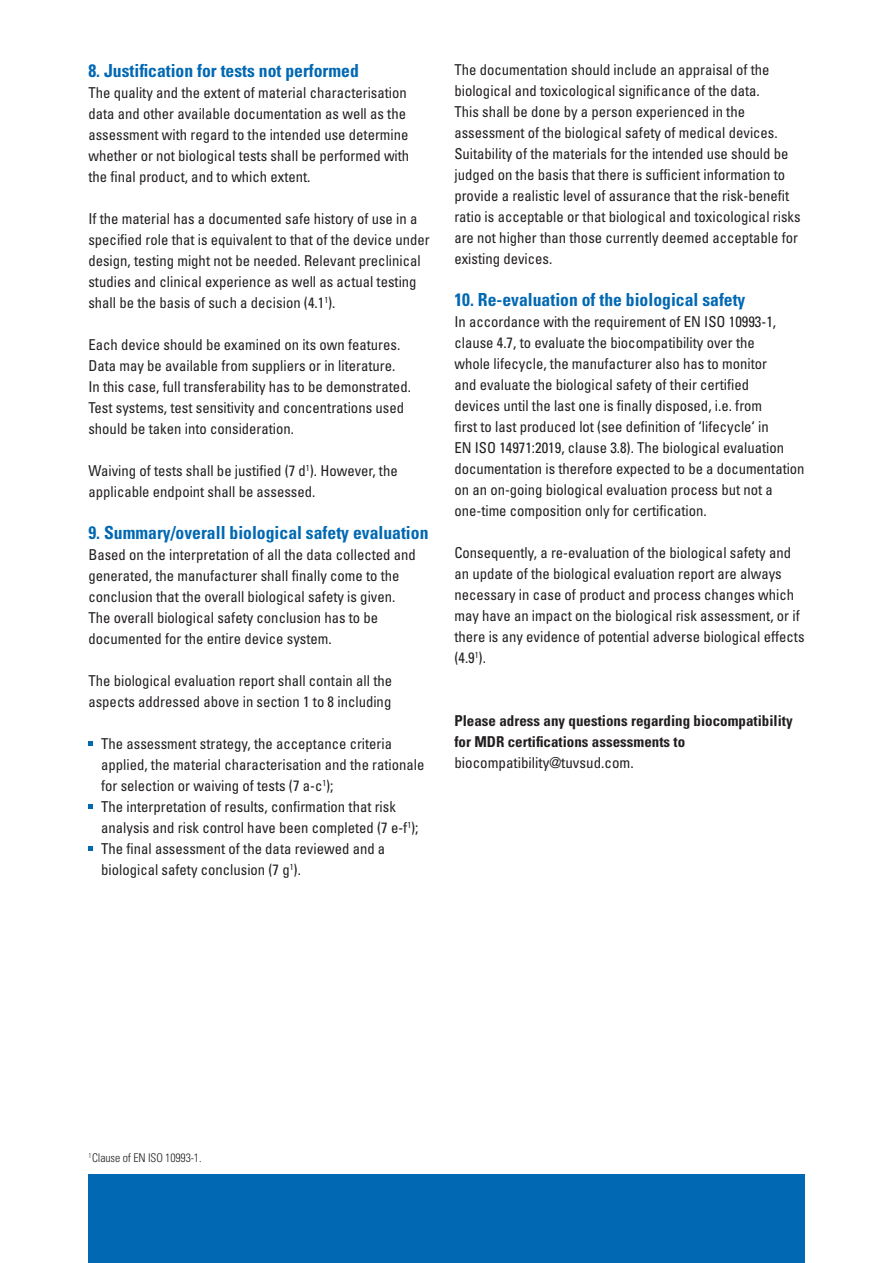
<style>
.page{position:relative;width:893px;height:1263px;background:#fff}
.page>*{position:absolute;margin:0;border:0;box-sizing:border-box;transform-origin:0 0}
.t1{font:700 condensed 18px "Univers";color:#0168b3}
.t2{font:condensed 15px/21px "Univers";color:#231f20}
.t3{font:700 condensed 15px/21px "Univers";color:#231f20}
.t4{font:300 condensed 12px "Univers";letter-spacing:-.01em;color:#231f20}
</style>
<div class="page">
<div style="left:88px;top:1174px;width:717px;height:89px;background:#0168b3"></div>
<svg style="left:88px;top:741px;width:5px;height:5px"></svg>
<svg style="left:88px;top:804px;width:5px;height:5px"></svg>
<svg style="left:88px;top:846px;width:5px;height:5px"></svg>
<p class="t1" style="left:88px;top:60px;width:272px">8. Justification for tests not performed</p>
<p class="t2" style="left:88px;top:82px;width:322px">The quality and the extent of material characterisation data and other available documentation as well as the assessment with regard to the intended use determine whether or not biological tests shall be performed with the final product, and to which extent.</p>
<p class="t2" style="left:88px;top:208px;width:343px">If the material has a documented safe history of use in a specified role that is equivalent to that of the device under design, testing might not be needed. Relevant preclinical studies and clinical experience as well as actual testing shall be the basis of such a decision (4.1<sup>1</sup>).</p>
<p class="t2" style="left:88px;top:334px;width:324px">Each device should be examined on its own features.<br>Data may be available from suppliers or in literature.<br>In this case, full transferability has to be demonstrated.<br>Test systems, test sensitivity and concentrations used should be taken into consideration.</p>
<p class="t2" style="left:88px;top:460px;width:311px">Waiving of tests shall be justified (7 d<sup>1</sup>). However, the applicable endpoint shall be assessed.</p>
<p class="t1" style="left:88px;top:522px;width:342px">9. Summary/overall biological safety evaluation</p>
<p class="t2" style="left:88px;top:544px;width:329px">Based on the interpretation of all the data collected and generated, the manufacturer shall finally come to the conclusion that the overall biological safety is given.<br>The overall biological safety conclusion has to be documented for the entire device system.</p>
<p class="t2" style="left:88px;top:670px;width:305px">The biological evaluation report shall contain all the aspects addressed above in section 1 to 8 including</p>
<p class="t2" style="left:101px;top:733px;width:325px">The assessment strategy, the acceptance criteria applied, the material characterisation and the rationale for selection or waiving of tests (7 a-c<sup>1</sup>);<br>The interpretation of results, confirmation that risk analysis and risk control have been completed (7 e-f<sup>1</sup>); The final assessment of the data reviewed and a biological safety conclusion (7 g<sup>1</sup>).</p>
<p class="t2" style="left:454px;top:59px;width:348px">The documentation should include an appraisal of the biological and toxicological significance of the data.<br>This shall be done by a person experienced in the assessment of the biological safety of medical devices.<br>Suitability of the materials for the intended use should be judged on the basis that there is sufficient information to provide a realistic level of assurance that the risk-benefit ratio is acceptable or that biological and toxicological risks are not higher than those currently deemed acceptable for existing devices.</p>
<p class="t1" style="left:454px;top:289px;width:293px">10. Re-evaluation of the biological safety</p>
<p class="t2" style="left:454px;top:311px;width:352px">In accordance with the requirement of EN ISO 10993-1, clause 4.7, to evaluate the biocompatibility over the<br>whole lifecycle, the manufacturer also has to monitor<br>and evaluate the biological safety of their certified<br>devices until the last one is finally disposed, i.e. from<br>first to last produced lot (see definition of ‘lifecycle‘ in<br>EN ISO 14971:2019, clause 3.8). The biological evaluation documentation is therefore expected to be a documentation on an on-going biological evaluation process but not a one-time composition only for certification.</p>
<p class="t2" style="left:454px;top:542px;width:352px">Consequently, a re-evaluation of the biological safety and an update of the biological evaluation report are always necessary in case of product and process changes which may have an impact on the biological risk assessment, or if there is any evidence of potential adverse biological effects (4.9<sup>1</sup>).</p>
<p class="t3" style="left:454px;top:710px;width:340px">Please adress any questions regarding biocompatibility for MDR certifications assessments to</p>
<p class="t2" style="left:454px;top:752px;width:181px">biocompatibility@tuvsud.com.</p>
<p class="t4" style="left:88px;top:1150px;width:115px"><sup>1</sup>Clause of EN ISO 10993-1.</p>
</div>
